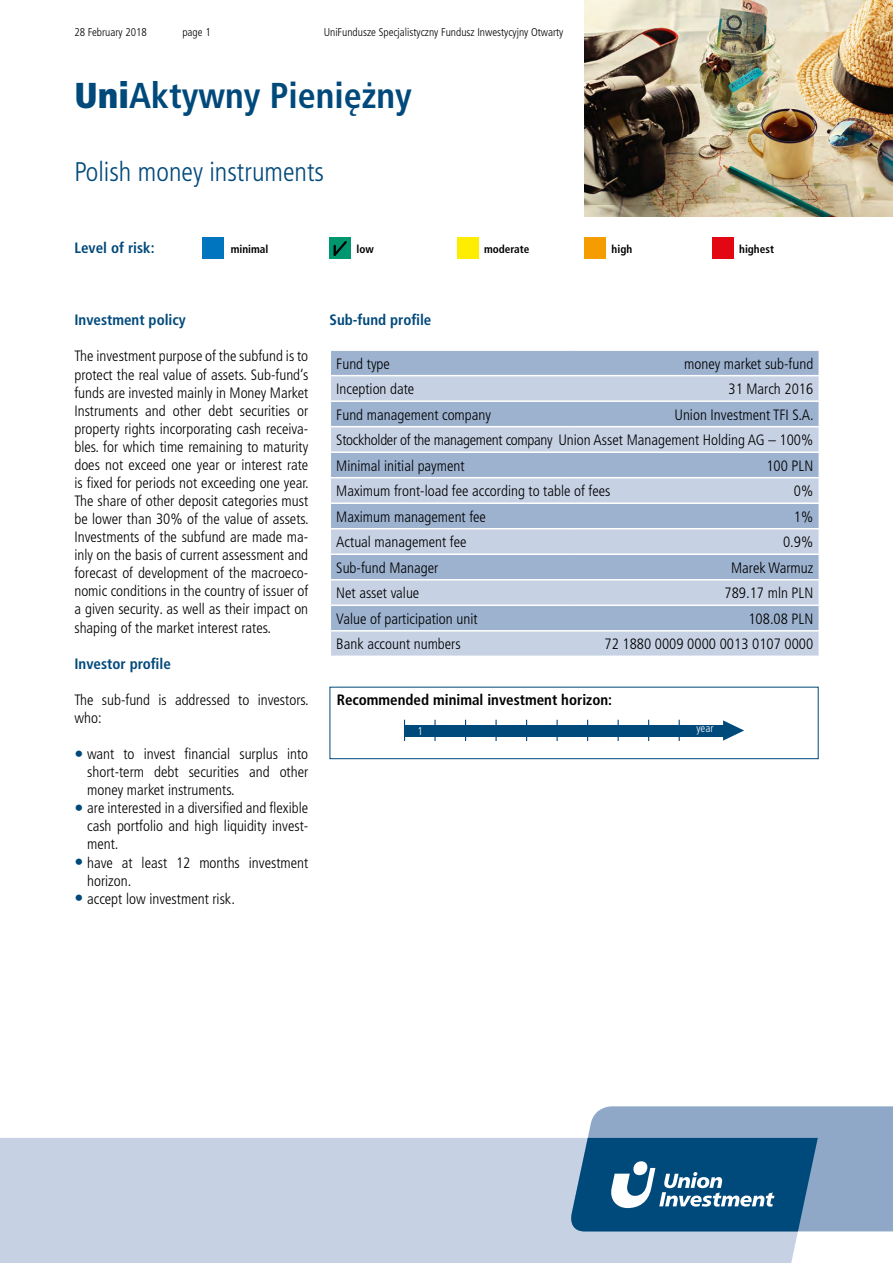
<style>
.page{position:relative;width:893px;height:1263px;background:#fff}
.page>*{position:absolute;margin:0;border:0;box-sizing:border-box;transform-origin:0 0}
.t1{font:700 condensed 36px "Frutiger LT Pro";color:#00497b}
.t2{font:300 condensed 27px "Frutiger LT Pro";color:#00497b}
._04_Copy_10_pt{font:300 condensed 15px/18px "Frutiger LT Pro";color:#000;text-align:justify}
._04_Copy_10_pt-2{font:300 condensed 15px "Frutiger LT Pro";letter-spacing:-.02em;color:#000}
._03_Subhead_10_pt{font:700 condensed 15px "Frutiger LT Pro";color:#00497b}
._04_Copy_10_pt-3{font:700 condensed 15px "Frutiger LT Pro";color:#000}
._07_Issue_details__p{font:300 condensed 11.25px "Frutiger LT Pro";color:#000}
._03_Subhead_10_pt-2{font:700 condensed 11.25px "Frutiger LT Pro";color:#000}
._07_Issue_details__p-2{font:300 condensed 11.25px "Frutiger LT Pro";color:#fff}
.s1{font-weight:900}
.s2{font-size:18px;color:#00497b}
</style>
<div class="page">
<div style="left:0;top:1138px;width:818px;height:125px;background:#c6d1e4"></div>
<svg style="left:568px;top:1106px;width:325px;height:125px"></svg>
<img style="left:585px;top:0;width:308px;height:217px">
<div style="left:202px;top:238px;width:21px;height:21px;background:#0075bf"></div>
<div style="left:330px;top:238px;width:21px;height:21px;background:#009770"></div>
<svg style="left:334px;top:241px;width:13px;height:15px"></svg>
<div style="left:457px;top:238px;width:21px;height:21px;background:#ffed00"></div>
<div style="left:585px;top:238px;width:21px;height:21px;background:#f59c00"></div>
<div style="left:712px;top:238px;width:21px;height:21px;background:#e30613"></div>
<div style="left:330px;top:687px;width:489px;height:72px;border:1px solid #00497b"></div>
<div style="left:331px;top:351px;width:488px;height:24px;background:#9db2cf"></div>
<svg style="left:331px;top:376px;width:488px;height:279px;fill:#c6d1e4"></svg>
<hr style="left:330px;top:400px;width:245px;height:2px;background:#fff">
<hr style="left:575px;top:400px;width:245px;height:2px;background:#fff">
<hr style="left:330px;top:426px;width:245px;height:1px;background:#fff">
<hr style="left:575px;top:426px;width:245px;height:1px;background:#fff">
<hr style="left:330px;top:451px;width:245px;height:2px;background:#fff">
<hr style="left:575px;top:451px;width:245px;height:2px;background:#fff">
<hr style="left:330px;top:477px;width:245px;height:1px;background:#fff">
<hr style="left:575px;top:477px;width:245px;height:1px;background:#fff">
<hr style="left:330px;top:502px;width:245px;height:2px;background:#fff">
<hr style="left:575px;top:502px;width:245px;height:2px;background:#fff">
<hr style="left:330px;top:528px;width:245px;height:1px;background:#fff">
<hr style="left:575px;top:528px;width:245px;height:1px;background:#fff">
<hr style="left:330px;top:553px;width:245px;height:2px;background:#fff">
<hr style="left:575px;top:553px;width:245px;height:2px;background:#fff">
<hr style="left:330px;top:579px;width:245px;height:1px;background:#fff">
<hr style="left:575px;top:579px;width:245px;height:1px;background:#fff">
<hr style="left:330px;top:604px;width:245px;height:2px;background:#fff">
<hr style="left:575px;top:604px;width:245px;height:2px;background:#fff">
<hr style="left:330px;top:630px;width:245px;height:1px;background:#fff">
<hr style="left:575px;top:630px;width:245px;height:1px;background:#fff">
<div style="left:404px;top:725px;width:320px;height:11px;background:#00497b"></div>
<svg style="left:723px;top:720px;width:21px;height:21px"></svg>
<hr style="left:434px;top:720px;width:2px;height:21px;background:#00497b">
<hr style="left:495px;top:720px;width:2px;height:21px;background:#00497b">
<p class="_07_Issue_details__p" style="left:74px;top:26px;width:74px">28 February 2018</p>
<p class="_07_Issue_details__p" style="left:182px;top:26px;width:30px">page 1</p>
<p class="_07_Issue_details__p" style="left:324px;top:26px;width:241px">UniFundusze Specjalistyczny Fundusz Inwestycyjny Otwarty</p>
<h1 class="t1" style="left:74px;top:75px;width:339px"><span class="s1">Uni</span>Aktywny Pieniężny</h1>
<h2 class="t2" style="left:74px;top:156px;width:251px">Polish money instruments</h2>
<p class="_03_Subhead_10_pt" style="left:74px;top:239px;width:82px">Level of risk:</p>
<p class="_03_Subhead_10_pt-2" style="left:231px;top:242px;width:39px">minimal</p>
<p class="_03_Subhead_10_pt-2" style="left:356px;top:242px;width:19px">low</p>
<p class="_03_Subhead_10_pt-2" style="left:484px;top:242px;width:47px">moderate</p>
<p class="_03_Subhead_10_pt-2" style="left:612px;top:242px;width:22px">high</p>
<p class="_03_Subhead_10_pt-2" style="left:739px;top:242px;width:36px">highest</p>
<p class="_03_Subhead_10_pt" style="left:74px;top:311px;width:113px">Investment policy</p>
<p class="_04_Copy_10_pt" style="left:74px;top:347px;width:236px">The investment purpose of the subfund is to protect the real value of assets. Sub-fund’s funds are invested mainly in Money Market Instruments and other debt securities or property rights incorporating cash receiva&shy;bles. for which time remaining to maturity does not exceed one year or interest rate is fixed for periods not exceeding one year.<br>The share of other deposit categories must be lower than 30% of the value of assets.<br>Investments of the subfund are made ma&shy;inly on the basis of current assessment and forecast of development of the macroeco&shy;nomic conditions in the country of issuer of a given security. as well as their impact on shaping of the market interest rates.</p>
<p class="_03_Subhead_10_pt" style="left:74px;top:655px;width:98px">Investor profile</p>
<p class="_04_Copy_10_pt" style="left:74px;top:691px;width:236px">The sub-fund is addressed to investors. who:</p>
<p class="_04_Copy_10_pt" style="left:87px;top:745px;width:223px;text-indent:-13px"><span class="s2">•</span> want to invest financial surplus into short-term debt securities and other money market instruments.</p>
<p class="_04_Copy_10_pt" style="left:87px;top:799px;width:223px;text-indent:-13px"><span class="s2">•</span> are interested in a diversified and flexible cash portfolio and high liquidity invest&shy;ment.</p>
<p class="_04_Copy_10_pt" style="left:87px;top:853px;width:223px;text-indent:-13px"><span class="s2">•</span> have at least 12 months investment horizon.</p>
<p class="_04_Copy_10_pt" style="left:74px;top:890px;width:162px"><span class="s2">•</span> accept low investment risk.</p>
<p class="_03_Subhead_10_pt" style="left:330px;top:311px;width:103px">Sub-fund profile</p>
<p class="_04_Copy_10_pt" style="left:336px;top:354px;width:55px">Fund type</p>
<p class="_04_Copy_10_pt" style="left:684px;top:354px;width:131px">money market sub-fund</p>
<p class="_04_Copy_10_pt" style="left:336px;top:380px;width:80px">Inception date</p>
<p class="_04_Copy_10_pt" style="left:728px;top:380px;width:86px">31 March 2016</p>
<p class="_04_Copy_10_pt" style="left:336px;top:405px;width:156px">Fund management company</p>
<p class="_04_Copy_10_pt" style="left:674px;top:405px;width:141px">Union Investment TFI S.A.</p>
<p class="_04_Copy_10_pt-2" style="left:336px;top:431px;width:478px">Stockholder of the management company Union Asset Management Holding AG – 100%</p>
<p class="_04_Copy_10_pt" style="left:336px;top:457px;width:130px">Minimal initial payment</p>
<p class="_04_Copy_10_pt" style="left:766px;top:457px;width:48px">100 PLN</p>
<p class="_04_Copy_10_pt" style="left:336px;top:482px;width:276px">Maximum front-load fee according to table of fees</p>
<p class="_04_Copy_10_pt" style="left:794px;top:482px;width:21px">0%</p>
<p class="_04_Copy_10_pt" style="left:336px;top:508px;width:151px">Maximum management fee</p>
<p class="_04_Copy_10_pt" style="left:794px;top:508px;width:21px">1%</p>
<p class="_04_Copy_10_pt" style="left:336px;top:533px;width:132px">Actual management fee</p>
<p class="_04_Copy_10_pt" style="left:783px;top:533px;width:32px">0.9%</p>
<p class="_04_Copy_10_pt" style="left:336px;top:559px;width:103px">Sub-fund Manager</p>
<p class="_04_Copy_10_pt" style="left:731px;top:559px;width:84px">Marek Warmuz</p>
<p class="_04_Copy_10_pt" style="left:336px;top:584px;width:85px">Net asset value</p>
<p class="_04_Copy_10_pt" style="left:724px;top:584px;width:90px">789.17 mln PLN</p>
<p class="_04_Copy_10_pt" style="left:336px;top:610px;width:143px">Value of participation unit</p>
<p class="_04_Copy_10_pt" style="left:748px;top:610px;width:66px">108.08 PLN</p>
<p class="_04_Copy_10_pt" style="left:336px;top:635px;width:126px">Bank account numbers</p>
<p class="_04_Copy_10_pt" style="left:604px;top:635px;width:210px">72 1880 0009 0000 0013 0107 0000</p>
<p class="_04_Copy_10_pt-3" style="left:337px;top:691px;width:277px">Recommended minimal investment horizon:</p>
<p class="_07_Issue_details__p-2" style="left:417px;top:724px;width:7px">1</p>
<p class="_07_Issue_details__p-2" style="left:696px;top:722px;width:19px">year</p>
</div>
